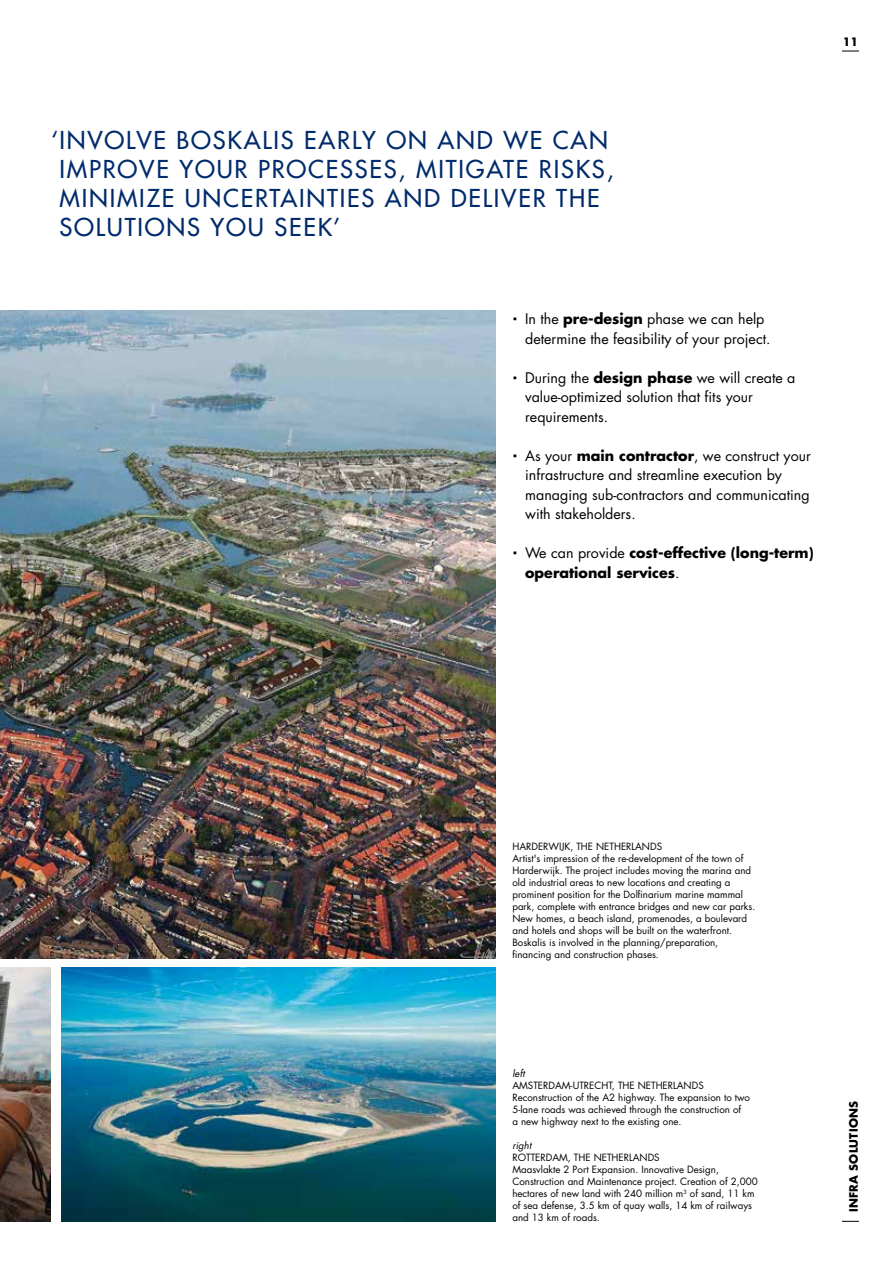
<style>
.page{position:relative;width:893px;height:1263px;background:#fff}
.page>*{position:absolute;margin:0;border:0;box-sizing:border-box;transform-origin:0 0}
.t1{font:500 24px/29.2px "Futura Std";letter-spacing:.075em;color:#002b6c}
.t2{font:14.25px/19.5px "Futura Std";color:#000}
.t3{font:700 14.25px/19.5px "Futura Std";color:#000}
.t4{font:700 11.25px "Futura Std";letter-spacing:.02em;color:#000}
.t5{font:9.75px/12px "Futura Std";color:#000}
.t6{font:italic 9.75px "Futura Std";color:#000}
.s1{font-weight:700}
.s2{font-weight:400}
</style>
<div class="page">
<svg style="left:842px;top:51px;width:17px;height:1px"></svg>
<svg style="left:842px;top:1221px;width:17px;height:1px"></svg>
<img style="left:0;top:310px;width:495px;height:648px">
<img style="left:61px;top:968px;width:434px;height:254px">
<img style="left:0;top:968px;width:51px;height:254px">
<p class="t4" style="left:843px;top:34px;width:17px">11</p>
<h1 class="t1" style="left:59px;top:125px;width:556px;text-indent:-8px">‘INVOLVE BOSKALIS EARLY ON AND WE CAN IMPROVE YOUR PROCESSES, MITIGATE RISKS, MINIMIZE UNCERTAINTIES AND DELIVER THE SOLUTIONS YOU SEEK’</h1>
<h2 class="t2" style="left:525px;top:309px;width:247px">In the <span class="s1">pre-design</span> phase we can help determine the feasibility of your project.</h2>
<h2 class="t2" style="left:525px;top:368px;width:272px">During the <span class="s1">design phase</span> we will create a value-optimized solution that fits your requirements.</h2>
<h2 class="t2" style="left:525px;top:446px;width:287px">As your <span class="s1">main contractor</span>, we construct your infrastructure and streamline execution by managing sub-contractors and communicating with stakeholders.</h2>
<h2 class="t3" style="left:525px;top:543px;width:290px"><span class="s2">We can provide</span> cost-effective (long-term) operational services<span class="s2">.</span></h2>
<p class="t5" style="left:512px;top:841px;width:244px">HARDERWIJK, THE NETHERLANDS<br>Artist's impression of the re-development of the town of Harderwijk. The project includes moving the marina and old industrial areas to new locations and creating a prominent position for the Dolfinarium marine mammal park, complete with entrance bridges and new car parks.<br>New homes, a beach island, promenades, a boulevard and hotels and shops will be built on the waterfront.<br>Boskalis is involved in the planning/preparation, financing and construction phases.</p>
<p class="t6" style="left:512px;top:1067px;width:14px">left</p>
<p class="t5" style="left:512px;top:1080px;width:239px">AMSTERDAM-UTRECHT, THE NETHERLANDS Reconstruction of the A2 highway. The expansion to two 5-lane roads was achieved through the construction of<br>a new highway next to the existing one.</p>
<p class="t6" style="left:512px;top:1139px;width:20px">right</p>
<p class="t5" style="left:512px;top:1152px;width:247px">ROTTERDAM, THE NETHERLANDS<br>Maasvlakte 2 Port Expansion. Innovative Design, Construction and Maintenance project. Creation of 2,000 hectares of new land with 240 million m<sup>3</sup> of sand, 11 km of sea defense, 3.5 km of quay walls, 14 km of railways and 13 km of roads.</p>
<p class="t4" style="left:846px;top:1212px;width:112px;rotate:-90deg">INFRA SOLUTIONS</p>
</div>
